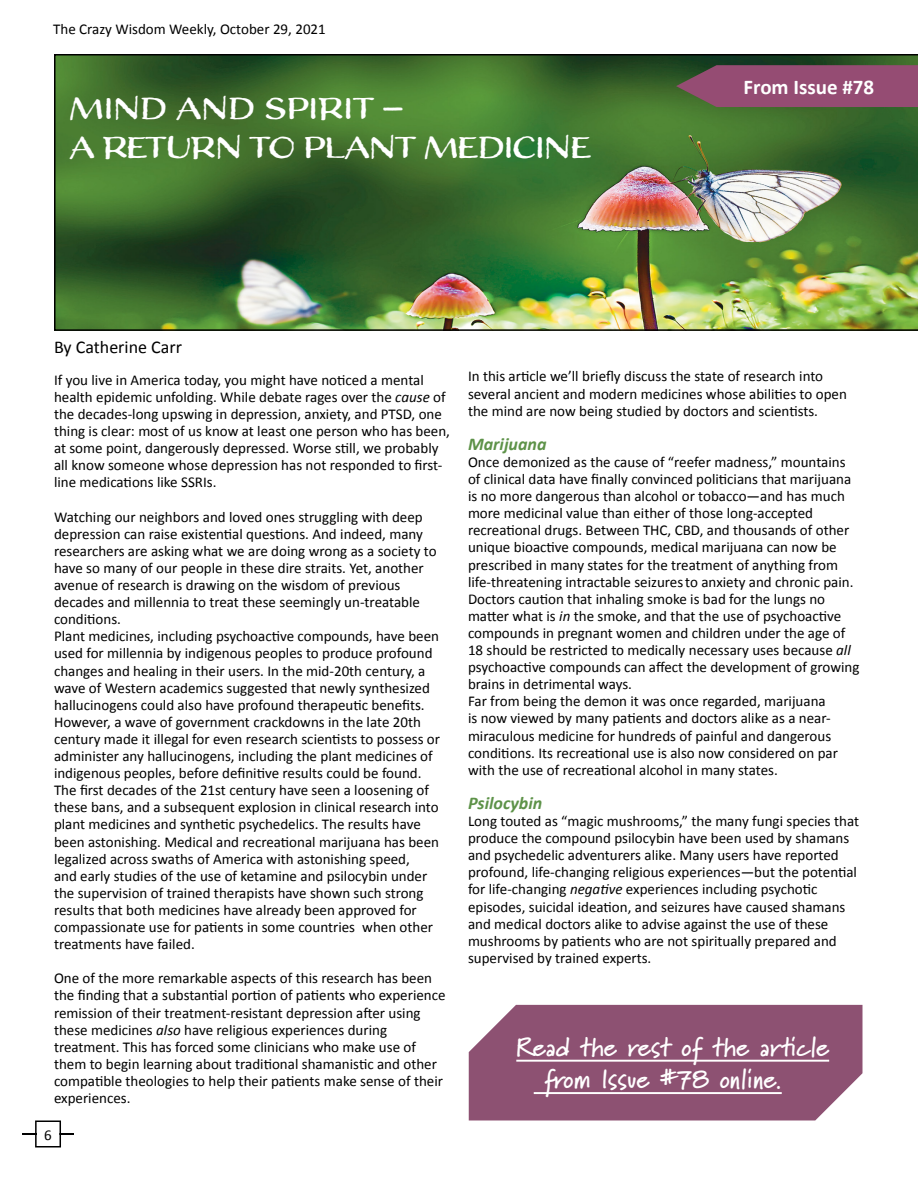
<style>
.page{position:relative;width:918px;height:1188px;background:#fff}
.page>*{position:absolute;margin:0;border:0;box-sizing:border-box;transform-origin:0 0}
.t1{font:28.5px/39px "Adorn Expanded Sans";letter-spacing:-.13em;color:#fff;scale:.9 1}
.t2{font:700 27px/32.4px "Marydale";color:#fff}
.t3{font:700 21px "Calibri";color:#fff}
.t4{font:italic 700 18px "Calibri";color:#5d9248}
.t5{font:18px "Calibri";color:#000}
.t6{font:15px/17.1px "Calibri";color:#000}
.s1{font-style:italic}
</style>
<div class="page">
<svg style="left:22px;top:1120px;width:52px;height:28px"></svg>
<img style="left:54px;top:54px;width:864px;height:277px">
<div style="left:469px;top:1005px;width:393px;height:115px;background:#8d5172"></div>
<hr style="left:516px;top:1060px;width:313px;height:2px;background:#fff">
<hr style="left:534px;top:1092px;width:248px;height:2px;background:#fff">
<svg style="left:676px;top:65px;width:242px;height:42px;background:#8c4d6c"></svg>
<p class="t6" style="left:53px;top:20px;width:274px">The Crazy Wisdom Weekly, October 29, 2021</p>
<h1 class="t1" style="left:68px;top:90px;width:585px">MIND AND SPIRIT —<br>A RETURN TO PLANT MEDICINE</h1>
<p class="t5" style="left:54px;top:336px;width:129px">By Catherine Carr</p>
<h3 class="t3" style="left:744px;top:74px;width:132px">From Issue #78</h3>
<p class="t6" style="left:54px;top:371px;width:398px">If you live in America today, you might have noticed a mental health epidemic unfolding. While debate rages over the <span class="s1">cause</span> of the decades-long upswing in depression, anxiety, and PTSD, one thing is clear: most of us know at least one person who has been, at some point, dangerously depressed. Worse still, we probably all know someone whose depression has not responded to first&shy;line medications like SSRIs.</p>
<p class="t6" style="left:54px;top:508px;width:388px">Watching our neighbors and loved ones struggling with deep depression can raise existential questions. And indeed, many researchers are asking what we are doing wrong as a society to have so many of our people in these dire straits. Yet, another avenue of research is drawing on the wisdom of previous decades and millennia to treat these seemingly un-treatable conditions.<br>Plant medicines, including psychoactive compounds, have been used for millennia by indigenous peoples to produce profound changes and healing in their users. In the mid-20th century, a wave of Western academics suggested that newly synthesized hallucinogens could also have profound therapeutic benefits.<br>However, a wave of government crackdowns in the late 20th century made it illegal for even research scientists to possess or administer any hallucinogens, including the plant medicines of indigenous peoples, before definitive results could be found.<br>The first decades of the 21st century have seen a loosening of these bans, and a subsequent explosion in clinical research into plant medicines and synthetic psychedelics. The results have been astonishing. Medical and recreational marijuana has been legalized across swaths of America with astonishing speed,<br>and early studies of the use of ketamine and psilocybin under the supervision of trained therapists have shown such strong results that both medicines have already been approved for compassionate use for patients in some countries when other treatments have failed.</p>
<p class="t6" style="left:54px;top:970px;width:393px">One of the more remarkable aspects of this research has been the finding that a substantial portion of patients who experience remission of their treatment-resistant depression after using these medicines <span class="s1">also</span> have religious experiences during treatment. This has forced some clinicians who make use of them to begin learning about traditional shamanistic and other compatible theologies to help their patients make sense of their experiences.</p>
<p class="t6" style="left:44px;top:1126px;width:9px">6</p>
<p class="t6" style="left:468px;top:368px;width:380px">In this article we’ll briefly discuss the state of research into several ancient and modern medicines whose abilities to open the mind are now being studied by doctors and scientists.</p>
<p class="t4" style="left:468px;top:432px;width:80px">Marijuana</p>
<p class="t6" style="left:468px;top:453px;width:393px">Once demonized as the cause of “reefer madness,” mountains of clinical data have finally convinced politicians that marijuana is no more dangerous than alcohol or tobacco—and has much more medicinal value than either of those long-accepted recreational drugs. Between THC, CBD, and thousands of other unique bioactive compounds, medical marijuana can now be prescribed in many states for the treatment of anything from life-threatening intractable seizuresto anxiety and chronic pain.<br>Doctors caution that inhaling smoke is bad for the lungs no matter what is <span class="s1">in</span> the smoke, and that the use of psychoactive compounds in pregnant women and children under the age of 18 should be restricted to medically necessary uses because <span class="s1">all </span>psychoactive compounds can affect the development of growing brains in detrimental ways.<br>Far from being the demon it was once regarded, marijuana<br>is now viewed by many patients and doctors alike as a near&shy;miraculous medicine for hundreds of painful and dangerous conditions. Its recreational use is also now considered on par with the use of recreational alcohol in many states.</p>
<p class="t4" style="left:468px;top:792px;width:76px">Psilocybin</p>
<p class="t6" style="left:468px;top:813px;width:393px">Long touted as “magic mushrooms,” the many fungi species that produce the compound psilocybin have been used by shamans and psychedelic adventurers alike. Many users have reported profound, life-changing religious experiences—but the potential for life-changing <span class="s1">negative</span> experiences including psychotic episodes, suicidal ideation, and seizures have caused shamans and medical doctors alike to advise against the use of these mushrooms by patients who are not spiritually prepared and supervised by trained experts.</p>
<h2 class="t2" style="left:544px;top:1030px;width:286px;text-indent:-28px">Read the rest of the article from Issue #78 online.</h2>
</div>
